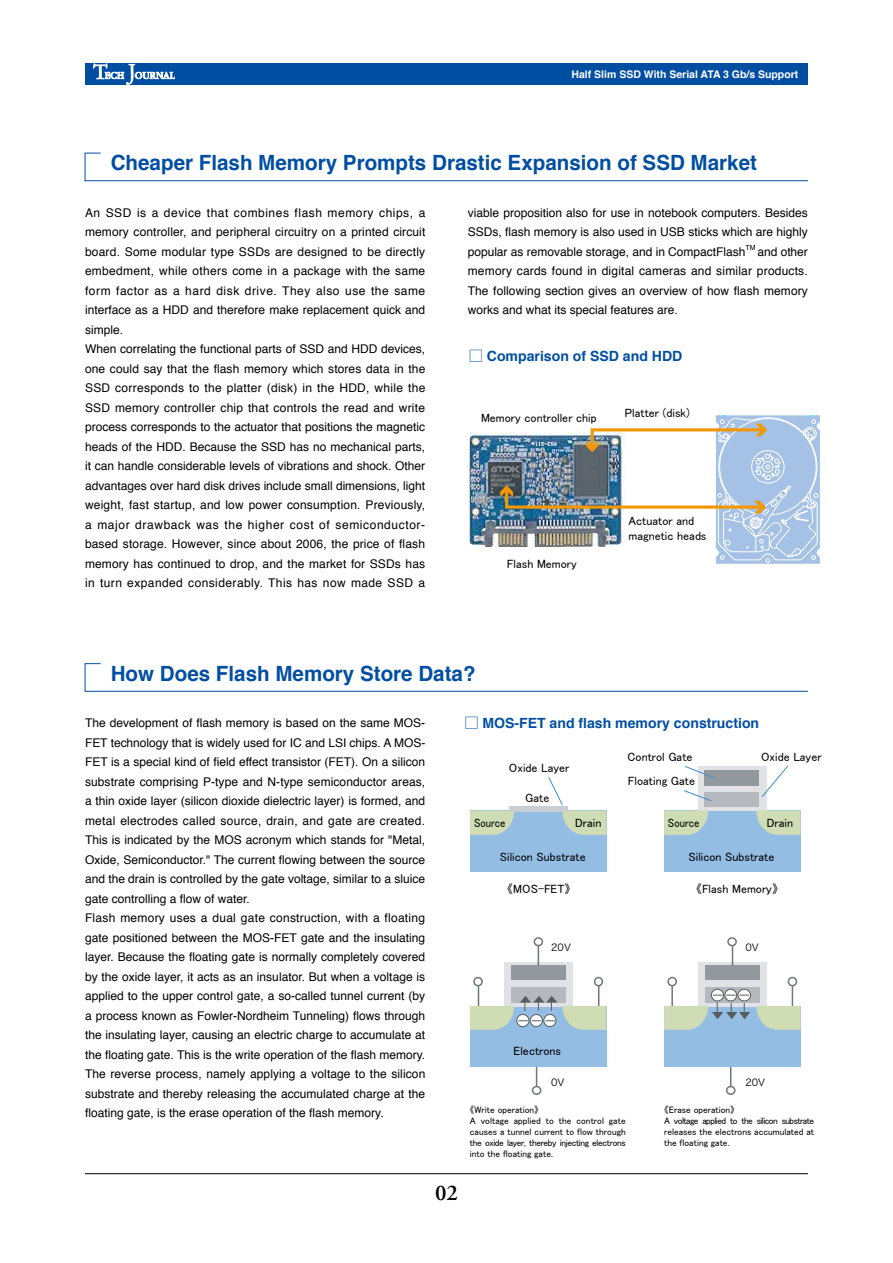
<style>
.page{position:relative;width:893px;height:1263px;background:#fff}
.page>*{position:absolute;margin:0;border:0;box-sizing:border-box;transform-origin:0 0}
.t1{font:600 22.5px "Adobe Garamond Pro";color:#000}
.t2{font:700 21px "Helvetica";color:#004ea2}
.t3{font:700 14.1px "Helvetica";color:#004ea2}
.t4{font:12px/19.5px "Helvetica";color:#000}
.t5{font:12px/14.4px "MS P Gothic";color:#000}
.t6{font:12px "MS P Gothic";color:#000;scale:.88 1}
.t7{font:700 10.5px "Helvetica";color:#fff}
.t8{font:9.75px "Hira Kaku Pro W6 83 pv RKSJ H";letter-spacing:.005em;color:#000}
.t9{font:9.45px/10.9px "MS P Gothic";color:#000}
.t10{font:7.05px "Helvetica";color:#000}
.s1{font-family:"Gothic MB101"}
</style>
<div class="page">
<div style="left:85px;top:64px;width:723px;height:21px;background:#004ea2"></div>
<hr style="left:85px;top:1173px;width:723px;height:1px;background:#000">
<svg style="left:93px;top:64px;width:82px;height:20px"></svg>
<svg style="left:84px;top:152px;width:724px;height:29px"></svg>
<svg style="left:84px;top:663px;width:724px;height:29px"></svg>
<img style="left:469px;top:415px;width:351px;height:149px">
<svg style="left:470px;top:765px;width:331px;height:330px"></svg>
<p class="t7" style="left:571px;top:66px;width:228px">Half Slim SSD With Serial ATA 3 Gb/s Support</p>
<h2 class="t2" style="left:111px;top:146px;width:648px">Cheaper Flash Memory Prompts Drastic Expansion of SSD Market</h2>
<p class="t4" style="left:85px;top:203px;width:342px">An SSD is a device that combines flash memory chips, a memory controller, and peripheral circuitry on a printed circuit board. Some modular type SSDs are designed to be directly embedment, while others come in a package with the same form factor as a hard disk drive. They also use the same interface as a HDD and therefore make replacement quick and simple.<br>When correlating the functional parts of SSD and HDD devices, one could say that the flash memory which stores data in the SSD corresponds to the platter (disk) in the HDD, while the SSD memory controller chip that controls the read and write process corresponds to the actuator that positions the magnetic heads of the HDD. Because the SSD has no mechanical parts, it can handle considerable levels of vibrations and shock. Other advantages over hard disk drives include small dimensions, light weight, fast startup, and low power consumption. Previously, a major drawback was the higher cost of semiconductor&shy;based storage. However, since about 2006, the price of flash memory has continued to drop, and the market for SSDs has in turn expanded considerably. This has now made SSD a</p>
<p class="t4" style="left:468px;top:203px;width:342px;text-align:justify">viable proposition also for use in notebook computers. Besides SSDs, flash memory is also used in USB sticks which are highly popular as removable storage, and in CompactFlash</p>
<p class="t10" style="left:745px;top:242px;width:12px">TM</p>
<p class="t4" style="left:468px;top:242px;width:342px;text-align:justify;text-indent:290px">and other memory cards found in digital cameras and similar products.<br>The following section gives an overview of how flash memory works and what its special features are.</p>
<p class="t3" style="left:464px;top:341px;width:215px"><span class="s1">□</span> Comparison of SSD and HDD</p>
<p class="t3" style="left:469px;top:345px;width:215px"><span class="s1">□</span> Comparison of SSD and HDD</p>
<p class="t5" style="left:620px;top:402px;width:67px">Platter (disk)</p>
<p class="t5" style="left:625px;top:405px;width:67px">Platter (disk)</p>
<p class="t5" style="left:477px;top:407px;width:117px">Memory controller chip</p>
<p class="t5" style="left:481px;top:411px;width:117px">Memory controller chip</p>
<p class="t5" style="left:624px;top:510px;width:79px">Actuator and magnetic heads</p>
<p class="t5" style="left:629px;top:514px;width:79px">Actuator and magnetic heads</p>
<p class="t5" style="left:502px;top:553px;width:71px">Flash Memory</p>
<p class="t5" style="left:507px;top:557px;width:71px">Flash Memory</p>
<h2 class="t2" style="left:111px;top:656px;width:366px">How Does Flash Memory Store Data?</h2>
<p class="t3" style="left:469px;top:715px;width:296px"><span class="s1">□</span> MOS-FET and flash memory construction</p>
<p class="t3" style="left:464px;top:711px;width:296px"><span class="s1">□</span> MOS-FET and flash memory construction</p>
<p class="t4" style="left:85px;top:713px;width:342px">The development of flash memory is based on the same MOS-FET technology that is widely used for IC and LSI chips. A MOS-FET is a special kind of field effect transistor (FET). On a silicon substrate comprising P-type and N-type semiconductor areas, a thin oxide layer (silicon dioxide dielectric layer) is formed, and metal electrodes called source, drain, and gate are created.<br>This is indicated by the MOS acronym which stands for "Metal, Oxide, Semiconductor." The current flowing between the source and the drain is controlled by the gate voltage, similar to a sluice gate controlling a flow of water.<br>Flash memory uses a dual gate construction, with a floating gate positioned between the MOS-FET gate and the insulating layer. Because the floating gate is normally completely covered by the oxide layer, it acts as an insulator. But when a voltage is applied to the upper control gate, a so-called tunnel current (by a process known as Fowler-Nordheim Tunneling) flows through the insulating layer, causing an electric charge to accumulate at the floating gate. This is the write operation of the flash memory.<br>The reverse process, namely applying a voltage to the silicon substrate and thereby releasing the accumulated charge at the floating gate, is the erase operation of the flash memory.</p>
<p class="t5" style="left:628px;top:749px;width:67px">Control Gate</p>
<p class="t5" style="left:761px;top:749px;width:62px">Oxide Layer</p>
<p class="t5" style="left:628px;top:774px;width:69px">Floating Gate</p>
<p class="t5" style="left:632px;top:753px;width:67px">Control Gate</p>
<p class="t5" style="left:766px;top:753px;width:62px">Oxide Layer</p>
<p class="t5" style="left:632px;top:777px;width:69px">Floating Gate</p>
<p class="t5" style="left:509px;top:760px;width:62px">Oxide Layer</p>
<p class="t5" style="left:513px;top:764px;width:62px">Oxide Layer</p>
<p class="t5" style="left:525px;top:790px;width:26px">Gate</p>
<p class="t5" style="left:530px;top:794px;width:26px">Gate</p>
<p class="t6" style="left:474px;top:816px;width:37px">Source</p>
<p class="t5" style="left:575px;top:815px;width:28px">Drain</p>
<p class="t6" style="left:668px;top:816px;width:37px">Source</p>
<p class="t5" style="left:767px;top:815px;width:28px">Drain</p>
<p class="t6" style="left:478px;top:820px;width:37px">Source</p>
<p class="t5" style="left:580px;top:819px;width:28px">Drain</p>
<p class="t6" style="left:672px;top:820px;width:37px">Source</p>
<p class="t5" style="left:771px;top:819px;width:28px">Drain</p>
<p class="t5" style="left:689px;top:850px;width:87px">Silicon Substrate</p>
<p class="t5" style="left:500px;top:850px;width:87px">Silicon Substrate</p>
<p class="t5" style="left:693px;top:853px;width:87px">Silicon Substrate</p>
<p class="t5" style="left:504px;top:853px;width:87px">Silicon Substrate</p>
<p class="t5" style="left:507px;top:881px;width:65px">《MOS-FET》</p>
<p class="t5" style="left:696px;top:881px;width:84px">《Flash Memory》</p>
<p class="t5" style="left:512px;top:885px;width:65px">《MOS-FET》</p>
<p class="t5" style="left:700px;top:885px;width:84px">《Flash Memory》</p>
<p class="t8" style="left:551px;top:939px;width:21px">20V</p>
<p class="t8" style="left:745px;top:939px;width:15px">0V</p>
<p class="t8" style="left:556px;top:942px;width:21px">20V</p>
<p class="t8" style="left:750px;top:942px;width:15px">0V</p>
<p class="t5" style="left:514px;top:1044px;width:49px">Electrons</p>
<p class="t5" style="left:518px;top:1047px;width:49px">Electrons</p>
<p class="t8" style="left:745px;top:1074px;width:21px">20V</p>
<p class="t8" style="left:551px;top:1074px;width:15px">0V</p>
<p class="t8" style="left:750px;top:1077px;width:21px">20V</p>
<p class="t8" style="left:556px;top:1077px;width:15px">0V</p>
<p class="t9" style="left:470px;top:1104px;width:157px">《Write operation》<br>A voltage applied to the control gate causes a tunnel current to flow through the oxide layer, thereby injecting electrons into the floating gate.</p>
<p class="t9" style="left:664px;top:1104px;width:152px">《Erase operation》<br>A voltage applied to the silicon substrate releases the electrons accumulated at the floating gate.</p>
<p class="t9" style="left:474px;top:1107px;width:157px">《Write operation》<br>A voltage applied to the control gate causes a tunnel current to flow through the oxide layer, thereby injecting electrons into the floating gate.</p>
<p class="t9" style="left:668px;top:1107px;width:152px">《Erase operation》<br>A voltage applied to the silicon substrate releases the electrons accumulated at the floating gate.</p>
<h1 class="t1" style="left:435px;top:1180px;width:24px">02</h1>
</div>
